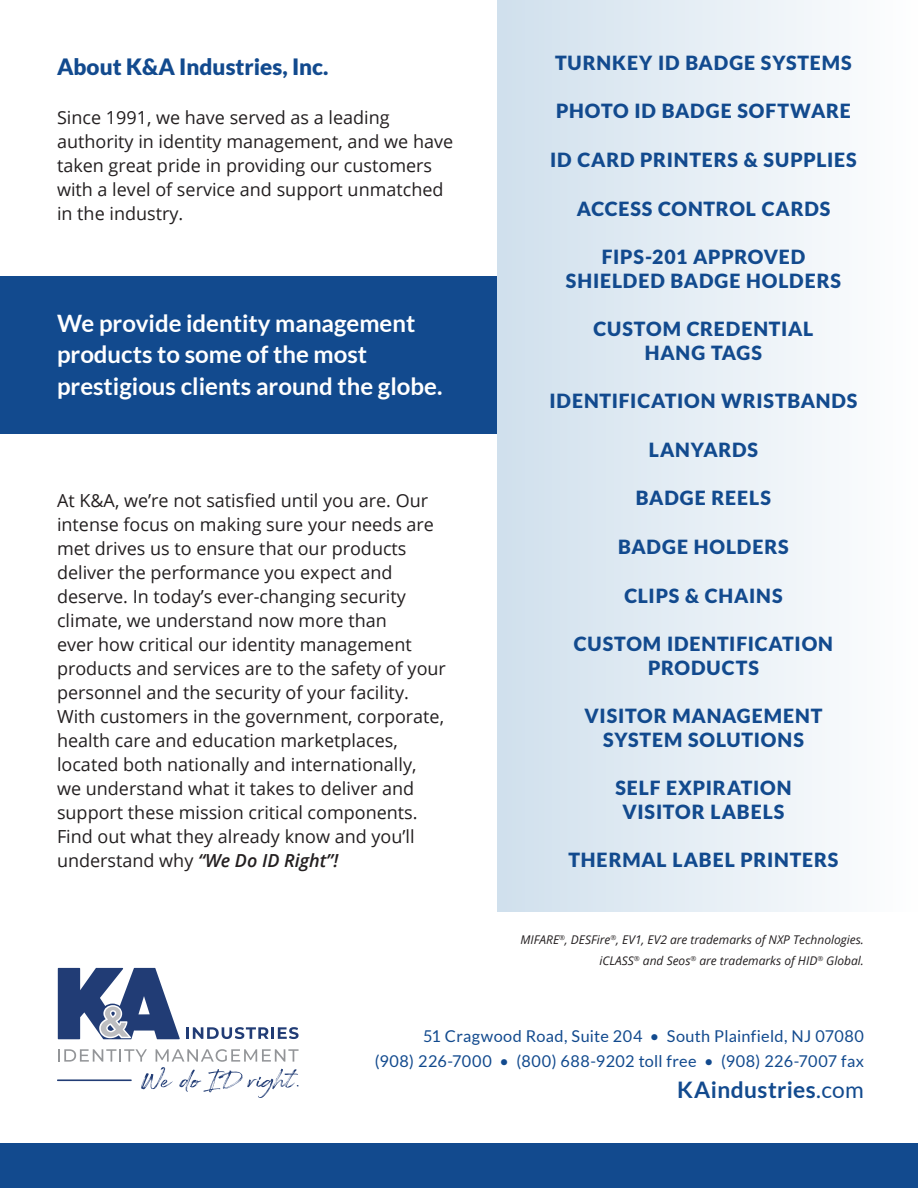
<style>
.page{position:relative;width:918px;height:1188px;background:#fff}
.page>*{position:absolute;margin:0;border:0;box-sizing:border-box;transform-origin:0 0}
.t1{font:700 24px/31.5px "Lato";color:#fff}
._10185_Body_Text{font:700 22.8px "Lato";letter-spacing:.02em;color:#124a8e}
.t2{font:900 22.5px "Lato";color:#124a8e}
._10185_Body_Text-2{font:900 19.5px/23.4px "Lato";letter-spacing:.045em;color:#124a8e;text-align:center}
.t3{font:18px/24px "Open Sans";color:#231f20}
._10185_Body_Text-3{font:16.35px "Lato";letter-spacing:.02em;color:#124a8e}
.t4{font:italic 12px "Open Sans";color:#231f20}
.s1{font-weight:600;font-style:italic}
.s2{font-weight:400}
</style>
<div class="page">
<div style="left:497px;top:0;width:420px;height:912px;background:linear-gradient(to right,#cfdfed,#fefefe)"></div>
<div style="left:0;top:1144px;width:918px;height:44px;background:#124a8e"></div>
<div style="left:0;top:276px;width:497px;height:158px;background:#124a8e"></div>
<div style="left:888px;top:0;width:30px;height:298px;background:#fff"></div>
<hr style="left:57px;top:1079px;width:75px;height:2px;background:#213c75">
<svg style="left:186px;top:1027px;width:113px;height:12px"></svg>
<svg style="left:58px;top:1049px;width:241px;height:49px"></svg>
<svg style="left:58px;top:968px;width:122px;height:71px"></svg>
<p class="t2" style="left:57px;top:54px;width:273px">About K&amp;A Industries, Inc.</p>
<p class="t3" style="left:57px;top:105px;width:398px">Since 1991, we have served as a leading authority in identity management, and we have taken great pride in providing our customers with a level of service and support unmatched in the industry.</p>
<p class="t1" style="left:57px;top:307px;width:387px">We provide identity management products to some of the most prestigious clients around the globe.</p>
<p class="t3" style="left:57px;top:488px;width:390px">At K&amp;A, we’re not satisfied until you are. Our intense focus on making sure your needs are met drives us to ensure that our products deliver the performance you expect and deserve. In today’s ever-changing security climate, we understand now more than<br>ever how critical our identity management products and services are to the safety of your personnel and the security of your facility.<br>With customers in the government, corporate, health care and education marketplaces, located both nationally and internationally,<br>we understand what it takes to deliver and support these mission critical components.<br>Find out what they already know and you’ll understand why <span class="s1">“We Do ID Right”!</span></p>
<p class="_10185_Body_Text-2" style="left:555px;top:50px;width:298px">TURNKEY ID BADGE SYSTEMS</p>
<p class="_10185_Body_Text-2" style="left:556px;top:99px;width:296px">PHOTO ID BADGE SOFTWARE</p>
<p class="_10185_Body_Text-2" style="left:550px;top:148px;width:308px">ID CARD PRINTERS &amp; SUPPLIES</p>
<p class="_10185_Body_Text-2" style="left:577px;top:196px;width:255px">ACCESS CONTROL CARDS</p>
<p class="_10185_Body_Text-2" style="left:566px;top:245px;width:277px">FIPS-201 APPROVED<br>SHIELDED BADGE HOLDERS</p>
<p class="_10185_Body_Text-2" style="left:594px;top:317px;width:221px">CUSTOM CREDENTIAL<br>HANG TAGS</p>
<p class="_10185_Body_Text-2" style="left:549px;top:389px;width:310px">IDENTIFICATION WRISTBANDS</p>
<p class="_10185_Body_Text-2" style="left:649px;top:438px;width:111px">LANYARDS</p>
<p class="_10185_Body_Text-2" style="left:636px;top:486px;width:137px">BADGE REELS</p>
<p class="_10185_Body_Text-2" style="left:618px;top:535px;width:172px">BADGE HOLDERS</p>
<p class="_10185_Body_Text-2" style="left:624px;top:583px;width:160px">CLIPS &amp; CHAINS</p>
<p class="_10185_Body_Text-2" style="left:574px;top:632px;width:261px">CUSTOM IDENTIFICATION<br>PRODUCTS</p>
<p class="_10185_Body_Text-2" style="left:585px;top:704px;width:239px">VISITOR MANAGEMENT<br>SYSTEM SOLUTIONS</p>
<p class="_10185_Body_Text-2" style="left:615px;top:776px;width:178px">SELF EXPIRATION<br>VISITOR LABELS</p>
<p class="_10185_Body_Text-2" style="left:568px;top:848px;width:271px">THERMAL LABEL PRINTERS</p>
<p class="t4" style="left:521px;top:931px;width:345px">MIFARE<sup>®</sup>, DESFire<sup>®</sup>, EV1, EV2 are trademarks of NXP Technologies.</p>
<p class="t4" style="left:600px;top:952px;width:266px">iCLASS<sup>®</sup> and Seos<sup>®</sup> are trademarks of HID<sup>®</sup> Global.</p>
<p class="_10185_Body_Text-3" style="left:423px;top:1027px;width:442px">51 Cragwood Road, Suite 204 • South Plainfield, NJ 07080</p>
<p class="_10185_Body_Text-3" style="left:375px;top:1052px;width:491px">(908) 226-7000 • (800) 688-9202 toll free • (908) 226-7007 fax</p>
<p class="_10185_Body_Text" style="left:677px;top:1077px;width:188px">KAindustries<span class="s2">.com</span></p>
</div>
